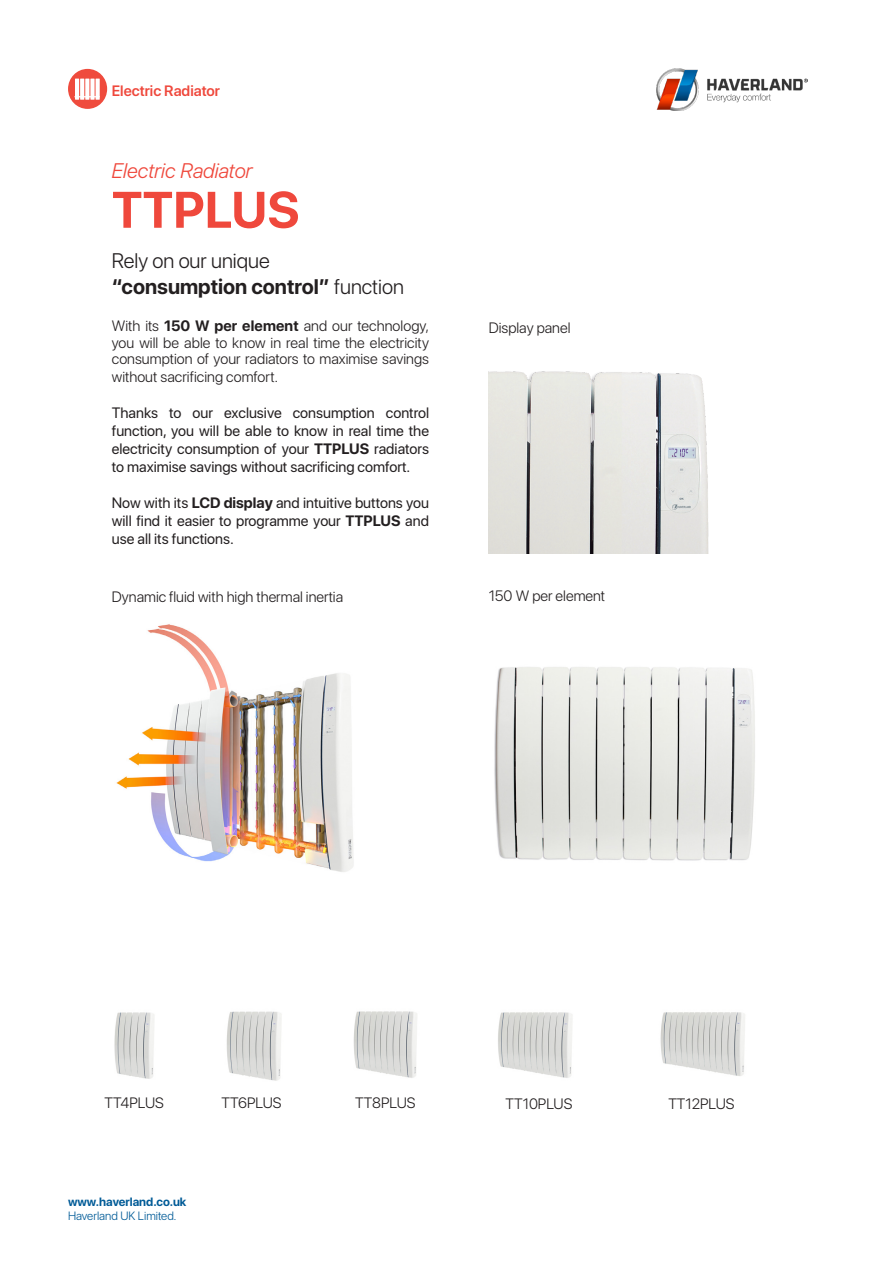
<style>
.page{position:relative;width:893px;height:1263px;background:#fff}
.page>*{position:absolute;margin:0;border:0;box-sizing:border-box;transform-origin:0 0}
.t1{font:700 51px "SF Pro Display";color:#ef483c}
.resaltado{font:700 21px "SF Pro Display";color:#231f20}
.subtitulos_italica{font:italic 300 21px "SF Pro Display";color:#ef483c}
.resaltado-2{font:300 21px "SF Pro Display";color:#231f20}
.t2{font:15px/18px "SF Pro Display";color:#231f20;text-align:justify}
.texto2{font:300 15px/16.5px "SF Pro Display";color:#231f20;text-align:justify}
.t3{font:600 15px "SF Pro Display";color:#ef483c}
.t4{font:700 12px "SF Pro Display";color:#005b97}
.t5{font:300 12px "SF Pro Display";color:#005b97}
.s1{font-weight:300}
.s2{font-weight:700}
</style>
<div class="page">
<img style="left:656px;top:68px;width:152px;height:43px">
<img style="left:489px;top:371px;width:220px;height:183px">
<svg style="left:68px;top:69px;width:39px;height:40px"></svg>
<img style="left:494px;top:667px;width:261px;height:194px">
<img style="left:116px;top:624px;width:238px;height:248px">
<img style="left:353px;top:1011px;width:64px;height:67px">
<img style="left:226px;top:1011px;width:56px;height:70px">
<img style="left:114px;top:1012px;width:40px;height:67px">
<img style="left:498px;top:1012px;width:75px;height:66px">
<img style="left:660px;top:1012px;width:85px;height:64px">
<p class="t3" style="left:112px;top:80px;width:110px">Electric Radiator</p>
<p class="subtitulos_italica" style="left:112px;top:159px;width:142px">Electric Radiator</p>
<p class="t1" style="left:112px;top:174px;width:189px">TTPLUS</p>
<p class="resaltado-2" style="left:112px;top:249px;width:159px">Rely on our unique</p>
<p class="resaltado" style="left:112px;top:271px;width:294px">“consumption control” <span class="s1">function</span></p>
<p class="texto2" style="left:112px;top:318px;width:319px">With its <span class="s2">150 W per element</span> and our technology, you will be able to know in real time the electricity consumption of your radiators to maximise savings</p>
<p class="texto2" style="left:112px;top:369px;width:167px">without sacrificing comfort.</p>
<p class="t2" style="left:112px;top:404px;width:319px">Thanks to our exclusive consumption control function, you will be able to know in real time the electricity consumption of your <span class="s2">TTPLUS</span> radiators to maximise savings without sacrificing comfort.</p>
<p class="t2" style="left:112px;top:494px;width:319px">Now with its <span class="s2">LCD display</span> and intuitive buttons you will find it easier to programme your <span class="s2">TTPLUS</span> and use all its functions.</p>
<p class="texto2" style="left:112px;top:589px;width:233px">Dynamic fluid with high thermal inertia</p>
<p class="texto2" style="left:489px;top:320px;width:83px">Display panel</p>
<p class="texto2" style="left:489px;top:588px;width:118px">150 W per element</p>
<p class="texto2" style="left:104px;top:1095px;width:61px">TT4PLUS</p>
<p class="texto2" style="left:221px;top:1095px;width:62px">TT6PLUS</p>
<p class="texto2" style="left:355px;top:1095px;width:62px">TT8PLUS</p>
<p class="texto2" style="left:506px;top:1095px;width:68px">TT10PLUS</p>
<p class="texto2" style="left:668px;top:1095px;width:68px">TT12PLUS</p>
<p class="t4" style="left:68px;top:1193px;width:120px">www.haverland.co.uk</p>
<p class="t5" style="left:68px;top:1209px;width:110px">Haverland UK Limited.</p>
</div>
